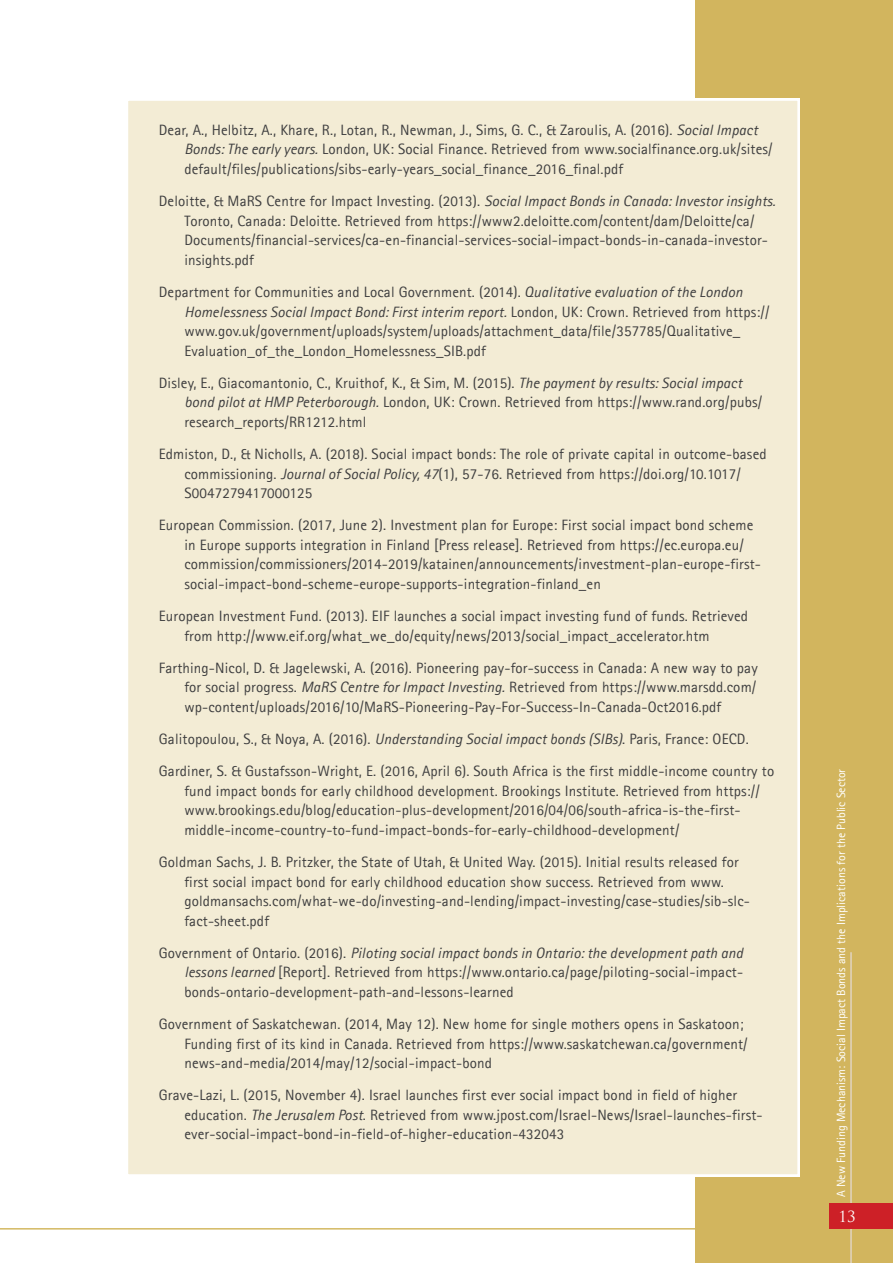
<style>
.page{position:relative;width:893px;height:1263px;background:#fff}
.page>*{position:absolute;margin:0;border:0;box-sizing:border-box;transform-origin:0 0}
.t1{font:15px/19.5px "Agfa Rotis Sans Serif";letter-spacing:.01em;color:#3e3e3f}
.t2{font:15px "Trajan Pro";color:#fff}
.t3{font:12px "Agfa Rotis Sans Serif";color:#fff}
.s1{font-style:italic}
</style>
<div class="page">
<hr style="left:0;top:1228px;width:829px;height:1px;background:#c5a12e">
<div style="left:127px;top:99px;width:672px;height:1077px;background:#f3ecd5"></div>
<div style="left:800px;top:0;width:93px;height:1263px;background:#d2b55e"></div>
<div style="left:695px;top:0;width:105px;height:98px;background:#d2b55e"></div>
<div style="left:695px;top:1177px;width:105px;height:86px;background:#d2b55e"></div>
<hr style="left:850px;top:952px;width:2px;height:311px;background:#e5dde2">
<div style="left:829px;top:1203px;width:64px;height:26px;background:#cd2027"></div>
<p class="t1" style="left:184px;top:120px;width:590px;text-indent:-26px">Dear, A., Helbitz, A., Khare, R., Lotan, R., Newman, J., Sims, G. C., &amp; Zaroulis, A. (2016). <span class="s1">Social Impact<br>Bonds: The early years.</span> London, UK: Social Finance. Retrieved from www.socialfinance.org.uk/sites/ default/files/publications/sibs-early-years_social_finance_2016_final.pdf</p>
<p class="t1" style="left:184px;top:191px;width:593px;text-indent:-26px">Deloitte, &amp; MaRS Centre for Impact Investing. (2013). <span class="s1">Social Impact Bonds in Canada: Investor insights.<br></span>Toronto, Canada: Deloitte. Retrieved from https://www2.deloitte.com/content/dam/Deloitte/ca/ Documents/financial-services/ca-en-financial-services-social-impact-bonds-in-canada-investor&shy;insights.pdf</p>
<p class="t1" style="left:184px;top:282px;width:587px;text-indent:-26px">Department for Communities and Local Government. (2014). <span class="s1">Qualitative evaluation of the London Homelessness Social Impact Bond: First interim report.</span> London, UK: Crown. Retrieved from https:// www.gov.uk/government/uploads/system/uploads/attachment_data/file/357785/Qualitative_ Evaluation_of_the_London_Homelessness_SIB.pdf</p>
<p class="t1" style="left:184px;top:373px;width:579px;text-indent:-26px">Disley, E., Giacomantonio, C., Kruithof, K., &amp; Sim, M. (2015). <span class="s1">The payment by results: Social impact bond pilot at HMP Peterborough.</span> London, UK: Crown. Retrieved from https://www.rand.org/pubs/ research_reports/RR1212.html</p>
<p class="t1" style="left:184px;top:444px;width:584px;text-indent:-26px">Edmiston, D., &amp; Nicholls, A. (2018). Social impact bonds: The role of private capital in outcome-based commissioning. <span class="s1">Journal of Social Policy, 47</span>(1), 57-76. Retrieved from https://doi.org/10.1017/<br>S0047279417000125</p>
<p class="t1" style="left:184px;top:515px;width:578px;text-indent:-26px">European Commission. (2017, June 2). Investment plan for Europe: First social impact bond scheme in Europe supports integration in Finland [Press release]. Retrieved from https://ec.europa.eu/ commission/commissioners/2014-2019/katainen/announcements/investment-plan-europe-first&shy;social-impact-bond-scheme-europe-supports-integration-finland_en</p>
<p class="t1" style="left:184px;top:606px;width:565px;text-indent:-26px">European Investment Fund. (2013). EIF launches a social impact investing fund of funds. Retrieved from http://www.eif.org/what_we_do/equity/news/2013/social_impact_accelerator.htm</p>
<p class="t1" style="left:184px;top:658px;width:575px;text-align:justify;text-indent:-26px">Farthing-Nicol, D. &amp; Jagelewski, A. (2016). Pioneering pay-for-success in Canada: A new way to pay for social progress. <span class="s1">MaRS Centre for Impact Investing.</span> Retrieved from https://www.marsdd.com/ wp-content/uploads/2016/10/MaRS-Pioneering-Pay-For-Success-In-Canada-Oct2016.pdf</p>
<p class="t1" style="left:159px;top:723px;width:617px;line-height:32.2px">Galitopoulou, S., &amp; Noya, A. (2016). <span class="s1">Understanding Social impact bonds (SIBs)</span>. Paris, France: OECD.<br>Gardiner, S. &amp; Gustafsson-Wright, E. (2016, April 6). South Africa is the first middle-income country to</p>
<p class="t1" style="left:184px;top:781px;width:577px">fund impact bonds for early childhood development. Brookings Institute. Retrieved from https:// www.brookings.edu/blog/education-plus-development/2016/04/06/south-africa-is-the-first&shy;middle-income-country-to-fund-impact-bonds-for-early-childhood-development/</p>
<p class="t1" style="left:184px;top:852px;width:567px;text-indent:-26px">Goldman Sachs, J. B. Pritzker, the State of Utah, &amp; United Way. (2015). Initial results released for first social impact bond for early childhood education show success. Retrieved from www. goldmansachs.com/what-we-do/investing-and-lending/impact-investing/case-studies/sib-slc&shy;fact-sheet.pdf</p>
<p class="t1" style="left:184px;top:943px;width:560px;text-align:justify;text-indent:-26px">Government of Ontario. (2016). <span class="s1">Piloting social impact bonds in Ontario: the development path and lessons learned</span> [Report]. Retrieved from https://www.ontario.ca/page/piloting-social-impact&shy;bonds-ontario-development-path-and-lessons-learned</p>
<p class="t1" style="left:184px;top:1014px;width:565px;text-indent:-26px">Government of Saskatchewan. (2014, May 12). New home for single mothers opens in Saskatoon;<br>Funding first of its kind in Canada. Retrieved from https://www.saskatchewan.ca/government/ news-and-media/2014/may/12/social-impact-bond</p>
<p class="t1" style="left:184px;top:1085px;width:580px;text-indent:-26px">Grave-Lazi, L. (2015, November 4). Israel launches first ever social impact bond in field of higher education. <span class="s1">The Jerusalem Post</span>. Retrieved from www.jpost.com/Israel-News/Israel-launches-first&shy;ever-social-impact-bond-in-field-of-higher-education-432043</p>
<p class="t3" style="left:834px;top:1197px;width:430px;rotate:-90deg">A New Funding Mechanism: Social Impact Bonds and the Implications for the Public Sector</p>
<p class="t2" style="left:838px;top:1207px;width:19px">13</p>
</div>
